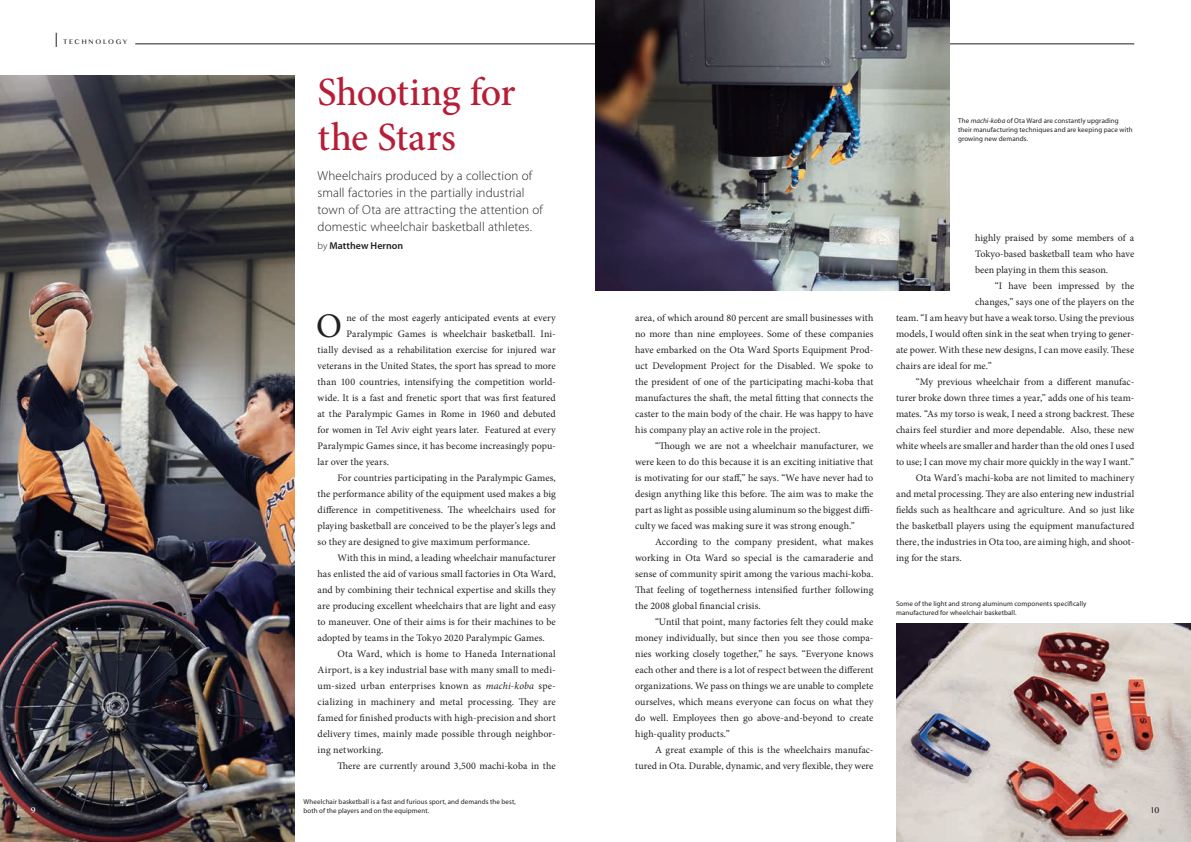
<style>
.page{position:relative;width:1191px;height:842px;background:#fff}
.page>*{position:absolute;margin:0;border:0;box-sizing:border-box;transform-origin:0 0}
.t1{font:500 40px/45px "Minion Pro";letter-spacing:-.015em;color:#b61e37}
.t2{font:34.6px "Minion Pro";color:#231f20}
.t3{font:300 13px/17px "Myriad Pro";letter-spacing:.01em;color:#231f20}
.t4{font:10px/16px "Minion Pro";letter-spacing:.005em;color:#231f20;text-align:justify}
.t5{font:600 10px "Myriad Pro";color:#231f20}
.t6{font:10px "Khmer MN";color:#231f20}
.t7{font:10px "Khmer MN";color:#fff}
.t8{font:8px "Khmer MN";letter-spacing:.215em;color:#231f20}
.t9{font:7px/9px "Myriad Pro";letter-spacing:.01em;color:#231f20}
.s1{font-weight:300}
.s2{font-style:italic}
</style>
<div class="page">
<hr style="left:135px;top:44px;width:999px;height:1px;background:#231f20">
<img style="left:595px;top:0;width:354px;height:291px">
<svg style="left:56px;top:33px;width:1px;height:14px"></svg>
<img style="left:896px;top:624px;width:295px;height:218px">
<img style="left:0;top:76px;width:295px;height:766px">
<p class="t8" style="left:63px;top:37px;width:66px">TECHNOLOGY</p>
<h1 class="t1" style="left:317px;top:70px;width:199px">Shooting for the Stars</h1>
<h3 class="t3" style="left:317px;top:167px;width:227px">Wheelchairs produced by a collection of small factories in the partially industrial town of Ota are attracting the attention of domestic wheelchair basketball athletes.</h3>
<p class="t5" style="left:317px;top:239px;width:87px"><span class="s1">by</span> Matthew Hernon</p>
<h2 class="t2" style="left:316px;top:303px;width:27px">O</h2>
<p class="t4" style="left:346px;top:310px;width:211px">ne of the most eagerly anticipated events at every</p>
<p class="t4" style="left:346px;top:326px;width:211px">Paralympic Games is wheelchair basketball. Ini-</p>
<p class="t4" style="left:317px;top:342px;width:240px">tially devised as a rehabilitation exercise for injured war</p>
<p class="t4" style="left:317px;top:358px;width:240px">veterans in the United States, the sport has spread to more</p>
<p class="t4" style="left:317px;top:374px;width:240px">than 100 countries, intensifying the competition world-</p>
<p class="t4" style="left:317px;top:390px;width:240px">wide. It is a fast and frenetic sport that was first featured</p>
<p class="t4" style="left:317px;top:406px;width:240px">at the Paralympic Games in Rome in 1960 and debuted</p>
<p class="t4" style="left:317px;top:422px;width:240px">for women in Tel Aviv eight years later. Featured at every</p>
<p class="t4" style="left:317px;top:438px;width:240px">Paralympic Games since, it has become increasingly popu-</p>
<p class="t4" style="left:317px;top:454px;width:73px">lar over the years.</p>
<p class="t4" style="left:337px;top:470px;width:220px">For countries participating in the Paralympic Games,</p>
<p class="t4" style="left:317px;top:486px;width:240px">the performance ability of the equipment used makes a big</p>
<p class="t4" style="left:317px;top:502px;width:240px">difference in competitiveness. The wheelchairs used for</p>
<p class="t4" style="left:317px;top:518px;width:240px">playing basketball are conceived to be the player’s legs and</p>
<p class="t4" style="left:317px;top:534px;width:214px">so they are designed to give maximum performance.</p>
<p class="t4" style="left:337px;top:550px;width:220px">With this in mind, a leading wheelchair manufacturer</p>
<p class="t4" style="left:317px;top:566px;width:240px">has enlisted the aid of various small factories in Ota Ward,</p>
<p class="t4" style="left:317px;top:582px;width:240px">and by combining their technical expertise and skills they</p>
<p class="t4" style="left:317px;top:598px;width:240px">are producing excellent wheelchairs that are light and easy</p>
<p class="t4" style="left:317px;top:614px;width:240px">to maneuver. One of their aims is for their machines to be</p>
<p class="t4" style="left:317px;top:630px;width:229px">adopted by teams in the Tokyo 2020 Paralympic Games.</p>
<p class="t4" style="left:337px;top:646px;width:220px">Ota Ward, which is home to Haneda International</p>
<p class="t4" style="left:317px;top:662px;width:240px">Airport, is a key industrial base with many small to medi-</p>
<p class="t4" style="left:317px;top:678px;width:240px">um-sized urban enterprises known as <span class="s2">machi-koba</span> spe-</p>
<p class="t4" style="left:317px;top:694px;width:240px">cializing in machinery and metal processing. They are</p>
<p class="t4" style="left:317px;top:710px;width:240px">famed for finished products with high-precision and short</p>
<p class="t4" style="left:317px;top:726px;width:240px">delivery times, mainly made possible through neighbor-</p>
<p class="t4" style="left:317px;top:742px;width:67px">ing networking.</p>
<p class="t4" style="left:337px;top:758px;width:220px">There are currently around 3,500 machi-koba in the</p>
<p class="t9" style="left:958px;top:116px;width:176px">The <span class="s2">machi-koba</span> of Ota Ward are constantly upgrading their manufacturing techniques and are keeping pace with growing new demands.</p>
<p class="t4" style="left:635px;top:310px;width:240px">area, of which around 80 percent are small businesses with no more than nine employees. Some of these companies have embarked on the Ota Ward Sports Equipment Prod&shy;uct Development Project for the Disabled. We spoke to the president of one of the participating machi-koba that manufactures the shaft, the metal fitting that connects the caster to the main body of the chair. He was happy to have his company play an active role in the project.</p>
<p class="t4" style="left:635px;top:438px;width:240px;text-indent:20px">“Though we are not a wheelchair manufacturer, we were keen to do this because it is an exciting initiative that is motivating for our staff,” he says. “We have never had to design anything like this before. The aim was to make the part as light as possible using aluminum so the biggest diffi&shy;culty we faced was making sure it was strong enough.”</p>
<p class="t4" style="left:635px;top:534px;width:240px;text-indent:20px">According to the company president, what makes working in Ota Ward so special is the camaraderie and sense of community spirit among the various machi-koba.<br>That feeling of togetherness intensified further following the 2008 global financial crisis.</p>
<p class="t4" style="left:635px;top:614px;width:240px;text-indent:20px">“Until that point, many factories felt they could make money individually, but since then you see those compa&shy;nies working closely together,” he says. “Everyone knows each other and there is a lot of respect between the different organizations. We pass on things we are unable to complete ourselves, which means everyone can focus on what they do well. Employees then go above-and-beyond to create high-quality products.”</p>
<p class="t4" style="left:635px;top:742px;width:240px;text-align:right">A great example of this is the wheelchairs manufac&shy;tured in Ota. Durable, dynamic, and very flexible, they were</p>
<p class="t4" style="left:975px;top:230px;width:161px">highly praised by some members of a Tokyo-based basketball team who have been playing in them this season.</p>
<p class="t4" style="left:995px;top:278px;width:141px">“I have been impressed by the</p>
<p class="t4" style="left:975px;top:294px;width:161px">changes,” says one of the players on the</p>
<p class="t4" style="left:896px;top:310px;width:240px">team. “I am heavy but have a weak torso. Using the previous</p>
<p class="t4" style="left:896px;top:326px;width:240px">models, I would often sink in the seat when trying to gener-</p>
<p class="t4" style="left:896px;top:342px;width:240px">ate power. With these new designs, I can move easily. These</p>
<p class="t4" style="left:896px;top:358px;width:97px">chairs are ideal for me.”</p>
<p class="t4" style="left:916px;top:374px;width:220px">“My previous wheelchair from a different manufac-</p>
<p class="t4" style="left:896px;top:390px;width:240px">turer broke down three times a year,” adds one of his team-</p>
<p class="t4" style="left:896px;top:406px;width:240px">mates. “As my torso is weak, I need a strong backrest. These</p>
<p class="t4" style="left:896px;top:422px;width:240px">chairs feel sturdier and more dependable. Also, these new</p>
<p class="t4" style="left:896px;top:438px;width:240px">white wheels are smaller and harder than the old ones I used</p>
<p class="t4" style="left:896px;top:454px;width:240px">to use; I can move my chair more quickly in the way I want.”</p>
<p class="t4" style="left:916px;top:470px;width:220px">Ota Ward’s machi-koba are not limited to machinery</p>
<p class="t4" style="left:896px;top:486px;width:240px">and metal processing. They are also entering new industrial</p>
<p class="t4" style="left:896px;top:502px;width:240px">fields such as healthcare and agriculture. And so just like</p>
<p class="t4" style="left:896px;top:518px;width:240px">the basketball players using the equipment manufactured</p>
<p class="t4" style="left:896px;top:534px;width:240px">there, the industries in Ota too, are aiming high, and shoot-</p>
<p class="t4" style="left:896px;top:550px;width:67px">ing for the stars.</p>
<p class="t9" style="left:896px;top:599px;width:192px">Some of the light and strong aluminum components specifically manufactured for wheelchair basketball.</p>
<p class="t9" style="left:303px;top:797px;width:214px">Wheelchair basketball is a fast and furious sport, and demands the best, both of the players and on the equipment.</p>
<p class="t7" style="left:31px;top:803px;width:6px">9</p>
<p class="t6" style="left:1149px;top:803px;width:11px">10</p>
</div>
